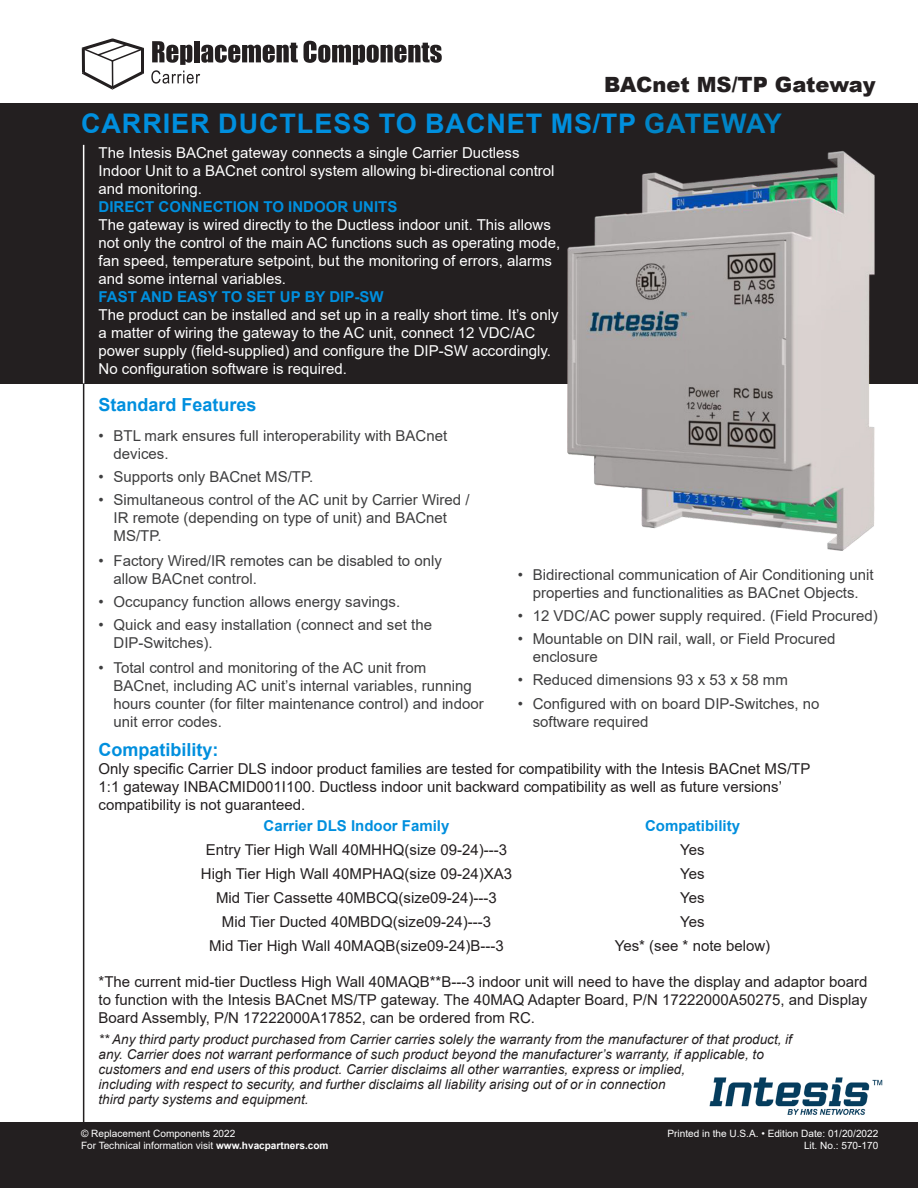
<style>
.page{position:relative;width:918px;height:1188px;background:#fff}
.page>*{position:absolute;margin:0;border:0;box-sizing:border-box;transform-origin:0 0}
.t1{font:700 27px "Arial";letter-spacing:.035em;color:#008fde}
.t2{font:900 21px "Arial";color:#231f20}
.t3{font:700 18px "Arial";color:#008fde}
.t4{font:15px/18px "Arial";color:#3e3e3f}
.t5{font:15px/18px "Arial";color:#231f20}
.t6{font:15px/18px "Arial";color:#fff}
.t7{font:700 15px "Arial";color:#008fde}
.t8{font:italic 13.5px "Arial";color:#231f20}
.t9{font:10.05px "Arial";color:#fff}
.s1{color:#0084c6}
.s2{font-weight:700}
</style>
<div class="page">
<div style="left:0;top:103px;width:918px;height:280px;background:#231f20"></div>
<svg style="left:82px;top:38px;width:62px;height:52px"></svg>
<svg style="left:304px;top:41px;width:138px;height:24px"></svg>
<svg style="left:151px;top:41px;width:147px;height:43px"></svg>
<hr style="left:83px;top:366px;width:1px;height:783px;background:#231f20">
<hr style="left:83px;top:145px;width:1px;height:238px;background:#fff">
<img style="left:709px;top:1077px;width:174px;height:38px">
<img style="left:537px;top:151px;width:372px;height:400px">
<div style="left:0;top:1122px;width:918px;height:66px;background:#231f20"></div>
<p class="t2" style="left:604px;top:69px;width:273px">BACnet MS/TP Gateway</p>
<p class="t1" style="left:81px;top:104px;width:702px">CARRIER DUCTLESS TO BACNET MS/TP <span class="s1">GATEWAY</span></p>
<p class="t6" style="left:99px;top:144px;width:457px">The Intesis BACnet gateway connects a single Carrier Ductless<br>Indoor Unit to a BACnet control system allowing bi-directional control and monitoring.</p>
<p class="t7" style="left:99px;top:196px;width:300px">DIRECT CONNECTION TO INDOOR UNITS</p>
<p class="t6" style="left:99px;top:216px;width:463px">The gateway is wired directly to the Ductless indoor unit. This allows not only the control of the main AC functions such as operating mode, fan speed, temperature setpoint, but the monitoring of errors, alarms and some internal variables.</p>
<p class="t7" style="left:99px;top:286px;width:287px">FAST AND EASY TO SET UP BY DIP-SW</p>
<p class="t6" style="left:99px;top:306px;width:461px">The product can be installed and set up in a really short time. It’s only a matter of wiring the gateway to the AC unit, connect 12 VDC/AC power supply (field-supplied) and configure the DIP-SW accordingly.<br>No configuration software is required.</p>
<p class="t3" style="left:99px;top:392px;width:160px">Standard Features</p>
<p class="t4" style="left:114px;top:426px;width:335px;text-indent:-15px">• BTL mark ensures full interoperability with BACnet devices.</p>
<p class="t4" style="left:99px;top:467px;width:216px">• Supports only BACnet MS/TP.</p>
<p class="t4" style="left:114px;top:491px;width:357px;text-indent:-15px">• Simultaneous control of the AC unit by Carrier Wired /<br>IR remote (depending on type of unit) and BACnet<br>MS/TP.</p>
<p class="t4" style="left:114px;top:551px;width:330px;text-indent:-15px">• Factory Wired/IR remotes can be disabled to only allow BACnet control.</p>
<p class="t4" style="left:99px;top:592px;width:303px">• Occupancy function allows energy savings.</p>
<p class="t4" style="left:114px;top:616px;width:320px;text-indent:-15px">• Quick and easy installation (connect and set the<br>DIP-Switches).</p>
<p class="t4" style="left:114px;top:658px;width:372px;text-indent:-15px">• Total control and monitoring of the AC unit from BACnet, including AC unit’s internal variables, running hours counter (for filter maintenance control) and indoor unit error codes.</p>
<p class="t4" style="left:518px;top:566px;width:357px;text-align:center">• Bidirectional communication of Air Conditioning unit properties and functionalities as BACnet Objects.</p>
<p class="t4" style="left:518px;top:607px;width:361px">• 12 VDC/AC power supply required. (Field Procured)</p>
<p class="t4" style="left:533px;top:630px;width:304px;text-indent:-15px">• Mountable on DIN rail, wall, or Field Procured enclosure</p>
<p class="t4" style="left:518px;top:671px;width:272px">• Reduced dimensions 93 x 53 x 58 mm</p>
<p class="t4" style="left:533px;top:694px;width:288px;text-indent:-15px">• Configured with on board DIP-Switches, no software required</p>
<p class="t3" style="left:99px;top:737px;width:122px">Compatibility:</p>
<p class="t5" style="left:99px;top:759px;width:713px">Only specific Carrier DLS indoor product families are tested for compatibility with the Intesis BACnet MS/TP</p>
<p class="t5" style="left:99px;top:777px;width:685px">1:1 gateway INBACMID001I100. Ductless indoor unit backward compatibility as well as future versions’</p>
<p class="t5" style="left:99px;top:795px;width:208px">compatibility is not guaranteed.</p>
<p class="t7" style="left:264px;top:815px;width:187px">Carrier DLS Indoor Family</p>
<p class="t7" style="left:645px;top:815px;width:97px">Compatibility</p>
<p class="t5" style="left:206px;top:840px;width:303px">Entry Tier High Wall 40MHHQ(size 09-24)---3</p>
<p class="t5" style="left:680px;top:840px;width:26px">Yes</p>
<p class="t5" style="left:201px;top:864px;width:313px">High Tier High Wall 40MPHAQ(size 09-24)XA3</p>
<p class="t5" style="left:680px;top:864px;width:26px">Yes</p>
<p class="t5" style="left:216px;top:888px;width:282px">Mid Tier Cassette 40MBCQ(size09-24)---3</p>
<p class="t5" style="left:680px;top:888px;width:26px">Yes</p>
<p class="t5" style="left:222px;top:912px;width:271px">Mid Tier Ducted 40MBDQ(size09-24)---3</p>
<p class="t5" style="left:680px;top:912px;width:26px">Yes</p>
<p class="t5" style="left:209px;top:936px;width:296px">Mid Tier High Wall 40MAQB(size09-24)B---3</p>
<p class="t5" style="left:615px;top:936px;width:157px">Yes* (see * note below)</p>
<p class="t5" style="left:99px;top:972px;width:770px">*The current mid-tier Ductless High Wall 40MAQB**B---3 indoor unit will need to have the display and adaptor board</p>
<p class="t5" style="left:99px;top:990px;width:770px">to function with the Intesis BACnet MS/TP gateway. The 40MAQ Adapter Board, P/N 17222000A50275, and Display<br>Board Assembly, P/N 17222000A17852, can be ordered from RC.</p>
<p class="t8" style="left:99px;top:1030px;width:695px">** Any third party product purchased from Carrier carries solely the warranty from the manufacturer of that product, if</p>
<p class="t8" style="left:99px;top:1045px;width:667px">any. Carrier does not warrant performance of such product beyond the manufacturer’s warranty, if applicable, to</p>
<p class="t8" style="left:99px;top:1060px;width:588px">customers and end users of this product. Carrier disclaims all other warranties, express or implied,</p>
<p class="t8" style="left:99px;top:1075px;width:568px">including with respect to security, and further disclaims all liability arising out of or in connection</p>
<p class="t8" style="left:99px;top:1090px;width:212px">third party systems and equipment.</p>
<p class="t9" style="left:81px;top:1126px;width:156px">© Replacement Components 2022</p>
<p class="t9" style="left:81px;top:1138px;width:249px">For Technical information visit <span class="s2">www.hvacpartners.com</span></p>
<p class="t9" style="left:667px;top:1127px;width:212px">Printed in the U.S.A. • Edition Date: 01/20/2022</p>
<p class="t9" style="left:804px;top:1139px;width:76px">Lit. No.: 570-170</p>
</div>
